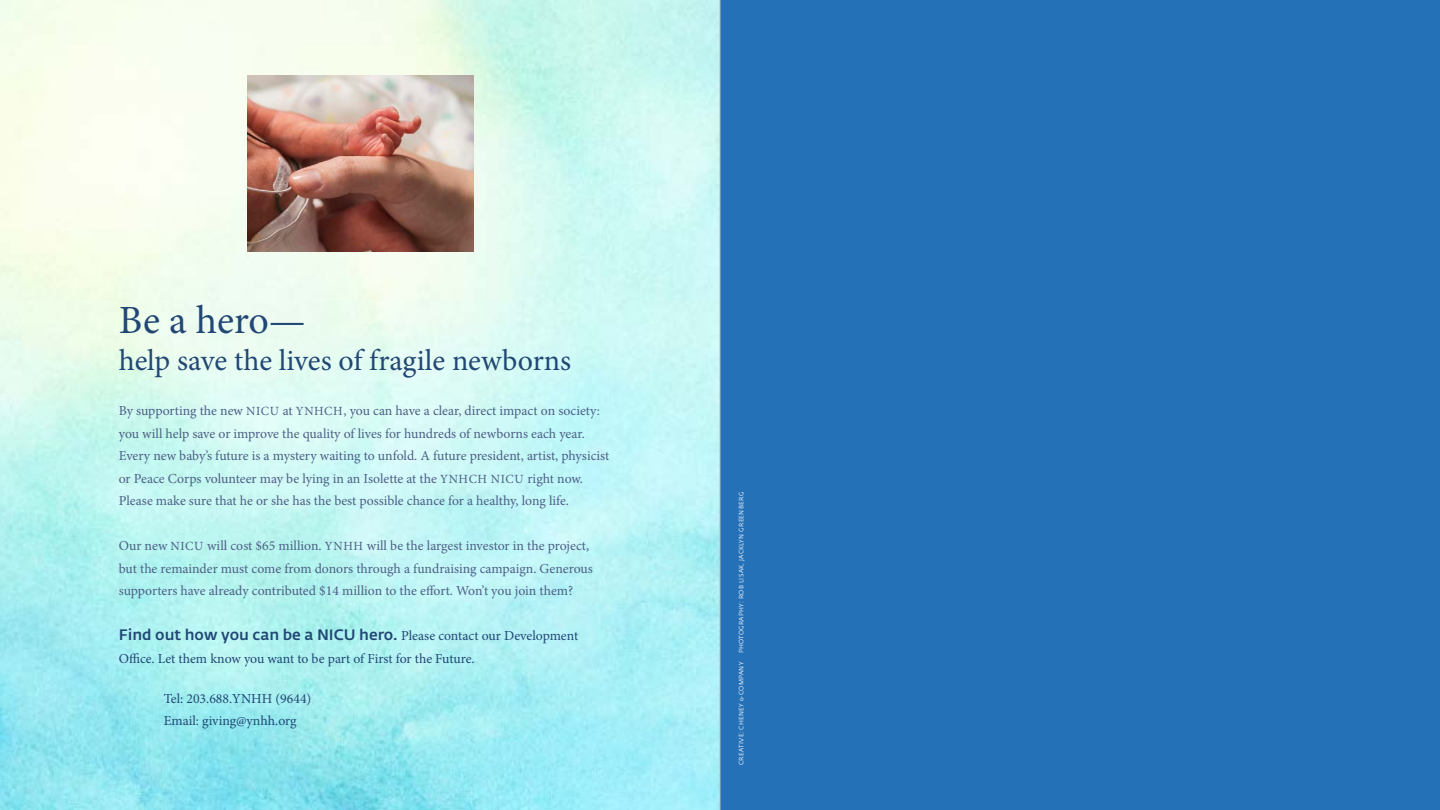
<style>
.page{position:relative;width:1440px;height:810px;background:#fff}
.page>*{position:absolute;margin:0;border:0;box-sizing:border-box;transform-origin:0 0}
.t1{font:40px "Minion Pro";color:#214774}
.t2{font:30px "Minion Pro";color:#214774}
.t3{font:500 15px "Fedra Sans";color:#214774}
.Body_text{font:13.75px/22.5px "Minion Pro";letter-spacing:-.005em;color:#4d5f86}
.t4{font:13.75px "Minion Pro";color:#214774}
.t5{font:6.25px "Fedra Sans";letter-spacing:.05em;color:#fff}
.s1{font-size:12.5px}
.s2{font-family:"Minion Pro";font-weight:400;font-size:13.75px}
</style>
<div class="page">
<img style="left:0;top:0;width:720px;height:810px">
<div style="left:720px;top:0;width:720px;height:810px;background:#2571b7"></div>
<img style="left:248px;top:75px;width:225px;height:176px">
<hr style="left:720px;top:0;width:1px;height:810px;background:#bcbdc0">
<p class="t1" style="left:119px;top:293px;width:188px">Be a hero—</p>
<p class="t2" style="left:119px;top:341px;width:454px">help save the lives of fragile newborns</p>
<p class="Body_text" style="left:119px;top:400px;width:492px">By supporting the new <span class="s1">NICU</span> at <span class="s1">YNHCH</span>, you can have a clear, direct impact on society: you will help save or improve the quality of lives for hundreds of newborns each year.<br>Every new baby’s future is a mystery waiting to unfold. A future president, artist, physicist or Peace Corps volunteer may be lying in an Isolette at the <span class="s1">YNHCH NICU</span> right now.<br>Please make sure that he or she has the best possible chance for a healthy, long life.</p>
<p class="Body_text" style="left:119px;top:535px;width:476px">Our new <span class="s1">NICU</span> will cost $65 million. <span class="s1">YNHH</span> will be the largest investor in the project, but the remainder must come from donors through a fundraising campaign. Generous supporters have already contributed $14 million to the effort. Won’t you join them?</p>
<p class="t3" style="left:119px;top:626px;width:461px">Find out how you can be a NICU hero. <span class="s2">Please contact our Development</span></p>
<p class="t4" style="left:119px;top:649px;width:357px">Office. Let them know you want to be part of First for the Future.</p>
<p class="t4" style="left:164px;top:689px;width:149px">Tel: 203.688.YNHH (9644)</p>
<p class="t4" style="left:164px;top:712px;width:134px">Email: giving@ynhh.org</p>
<p class="t5" style="left:738px;top:653px;width:163px;rotate:-90deg">PHOTOGRAPHY: ROB LISAK, JACKLYN GREENBERG</p>
<p class="t5" style="left:738px;top:765px;width:105px;rotate:-90deg">CREATIVE: CHENEY &amp; COMPANY</p>
</div>
